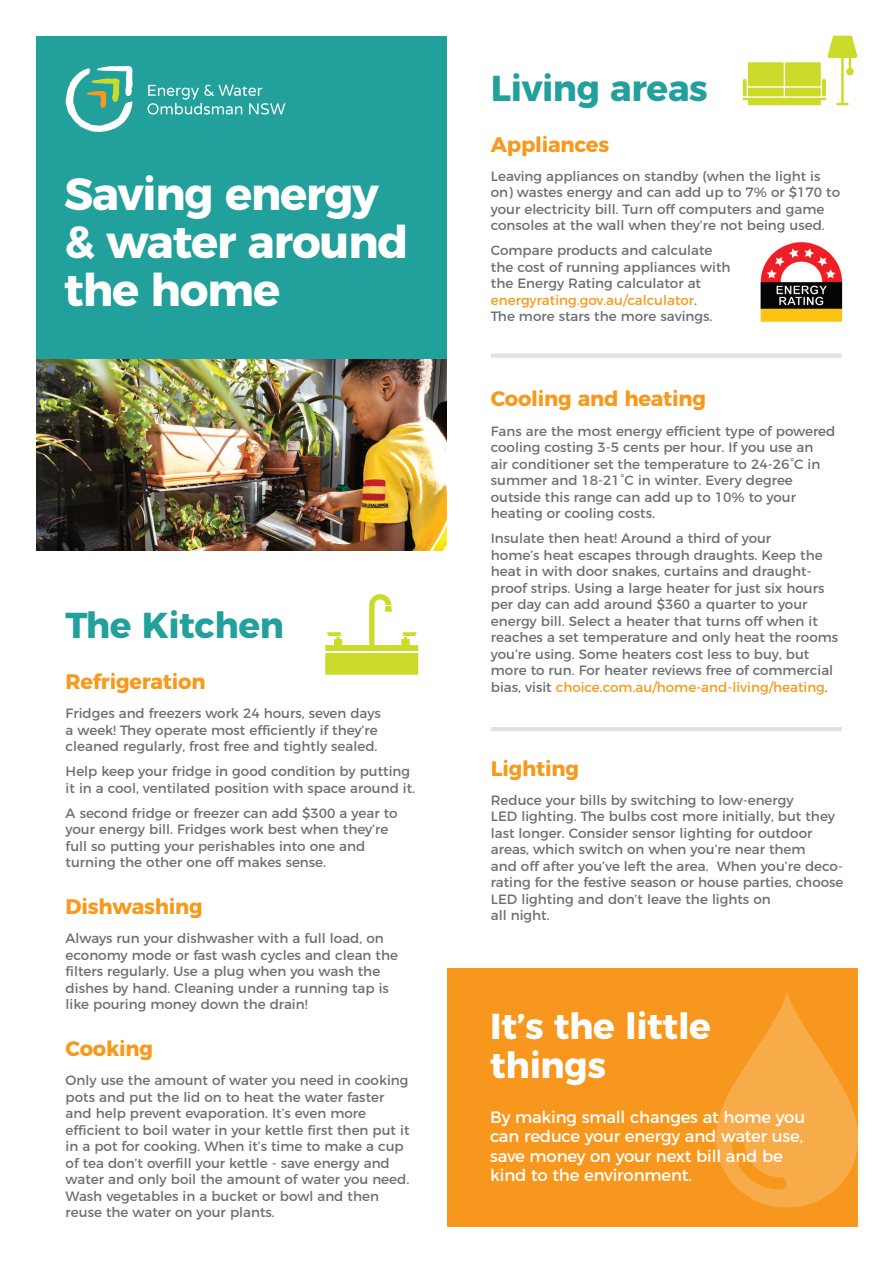
<style>
.page{position:relative;width:893px;height:1263px;background:#fff}
.page>*{position:absolute;margin:0;border:0;box-sizing:border-box;transform-origin:0 0}
.t1{font:700 45px/48px "Montserrat";letter-spacing:-.025em;color:#fff}
.t2{font:700 36px "Montserrat";letter-spacing:-.01em;color:#22a09c}
.t3{font:700 36px/39px "Montserrat";letter-spacing:-.01em;color:#fff}
.t4{font:700 21px "Montserrat";letter-spacing:-.01em;color:#f7991c}
.t5{font:16.5px/19.5px "Montserrat";letter-spacing:-.01em;color:#fff}
.t6{font:13.5px/16.5px "Montserrat";color:#6b7075}
.s1{color:#f7991c}
</style>
<div class="page">
<div style="left:36px;top:36px;width:410px;height:323px;background:#22a09c"></div>
<svg style="left:148px;top:85px;width:137px;height:30px"></svg>
<svg style="left:66px;top:66px;width:67px;height:66px"></svg>
<img style="left:36px;top:359px;width:410px;height:192px">
<div style="left:448px;top:968px;width:410px;height:259px;background:#f7971d"></div>
<svg style="left:743px;top:36px;width:115px;height:69px"></svg>
<div style="left:751px;top:100px;width:66px;height:5px;background:#ccdb29"></div>
<div style="left:748px;top:88px;width:36px;height:8px;background:#ccdb29"></div>
<div style="left:748px;top:62px;width:36px;height:24px;background:#ccdb29"></div>
<div style="left:785px;top:88px;width:36px;height:8px;background:#ccdb29"></div>
<div style="left:785px;top:62px;width:36px;height:24px;background:#ccdb29"></div>
<svg style="left:743px;top:79px;width:4px;height:17px"></svg>
<svg style="left:822px;top:79px;width:4px;height:17px"></svg>
<svg style="left:325px;top:594px;width:93px;height:81px"></svg>
<svg style="left:716px;top:991px;width:142px;height:216px"></svg>
<img style="left:760px;top:242px;width:83px;height:80px">
<div style="left:491px;top:353px;width:351px;height:5px;background:#e1e2e3"></div>
<hr style="left:491px;top:727px;width:351px;height:4px;background:#e1e2e3">
<p class="t1" style="left:64px;top:166px;width:346px">Saving energy &amp; water around the home</p>
<p class="t2" style="left:66px;top:595px;width:220px">The Kitchen</p>
<p class="t4" style="left:66px;top:664px;width:141px">Refrigeration</p>
<p class="t6" style="left:66px;top:704px;width:317px">Fridges and freezers work 24 hours, seven days a week! They operate most efficiently if they’re cleaned regularly, frost free and tightly sealed.</p>
<p class="t6" style="left:66px;top:762px;width:351px">Help keep your fridge in good condition by putting it in a cool, ventilated position with space around it.</p>
<p class="t6" style="left:66px;top:803px;width:333px">A second fridge or freezer can add $300 a year to your energy bill. Fridges work best when they’re full so putting your perishables into one and turning the other one off makes sense.</p>
<p class="t4" style="left:66px;top:889px;width:139px">Dishwashing</p>
<p class="t6" style="left:66px;top:929px;width:334px">Always run your dishwasher with a full load, on economy mode or fast wash cycles and clean the filters regularly. Use a plug when you wash the dishes by hand. Cleaning under a running tap is like pouring money down the drain!</p>
<p class="t4" style="left:66px;top:1031px;width:89px">Cooking</p>
<p class="t6" style="left:66px;top:1071px;width:345px">Only use the amount of water you need in cooking pots and put the lid on to heat the water faster and help prevent evaporation. It’s even more efficient to boil water in your kettle first then put it in a pot for cooking. When it’s time to make a cup of tea don’t overfill your kettle - save energy and water and only boil the amount of water you need.<br>Wash vegetables in a bucket or bowl and then reuse the water on your plants.</p>
<p class="t2" style="left:491px;top:58px;width:219px">Living areas</p>
<p class="t4" style="left:491px;top:127px;width:120px">Appliances</p>
<p class="t6" style="left:491px;top:167px;width:351px">Leaving appliances on standby (when the light is on) wastes energy and can add up to 7% or $170 to your electricity bill. Turn off computers and game consoles at the wall when they’re not being used.</p>
<p class="t6" style="left:491px;top:241px;width:241px">Compare products and calculate the cost of running appliances with the Energy Rating calculator at <span class="s1">energyrating.gov.au/calculator</span>.<br>The more stars the more savings.</p>
<p class="t4" style="left:491px;top:382px;width:217px">Cooling and heating</p>
<p class="t6" style="left:491px;top:421px;width:346px">Fans are the most energy efficient type of powered cooling costing 3-5 cents per hour. If you use an<br>air conditioner set the temperature to 24-26°C in summer and 18-21°C in winter. Every degree outside this range can add up to 10% to your heating or cooling costs.</p>
<p class="t6" style="left:491px;top:529px;width:349px">Insulate then heat! Around a third of your<br>home’s heat escapes through draughts. Keep the heat in with door snakes, curtains and draught&shy;proof strips. Using a large heater for just six hours per day can add around $360 a quarter to your energy bill. Select a heater that turns off when it reaches a set temperature and only heat the rooms you’re using. Some heaters cost less to buy, but more to run. For heater reviews free of commercial bias, visit <span class="s1">choice.com.au/home-and-living/heating</span>.</p>
<p class="t4" style="left:491px;top:751px;width:90px">Lighting</p>
<p class="t6" style="left:491px;top:791px;width:354px">Reduce your bills by switching to low-energy<br>LED lighting. The bulbs cost more initially, but they last longer. Consider sensor lighting for outdoor areas, which switch on when you’re near them<br>and off after you’ve left the area. When you’re deco&shy;rating for the festive season or house parties, choose LED lighting and don’t leave the lights on<br>all night.</p>
<p class="t3" style="left:490px;top:1004px;width:222px">It’s the little things</p>
<p class="t5" style="left:490px;top:1106px;width:316px">By making small changes at home you can reduce your energy and water use, save money on your next bill and be kind to the environment.</p>
</div>
